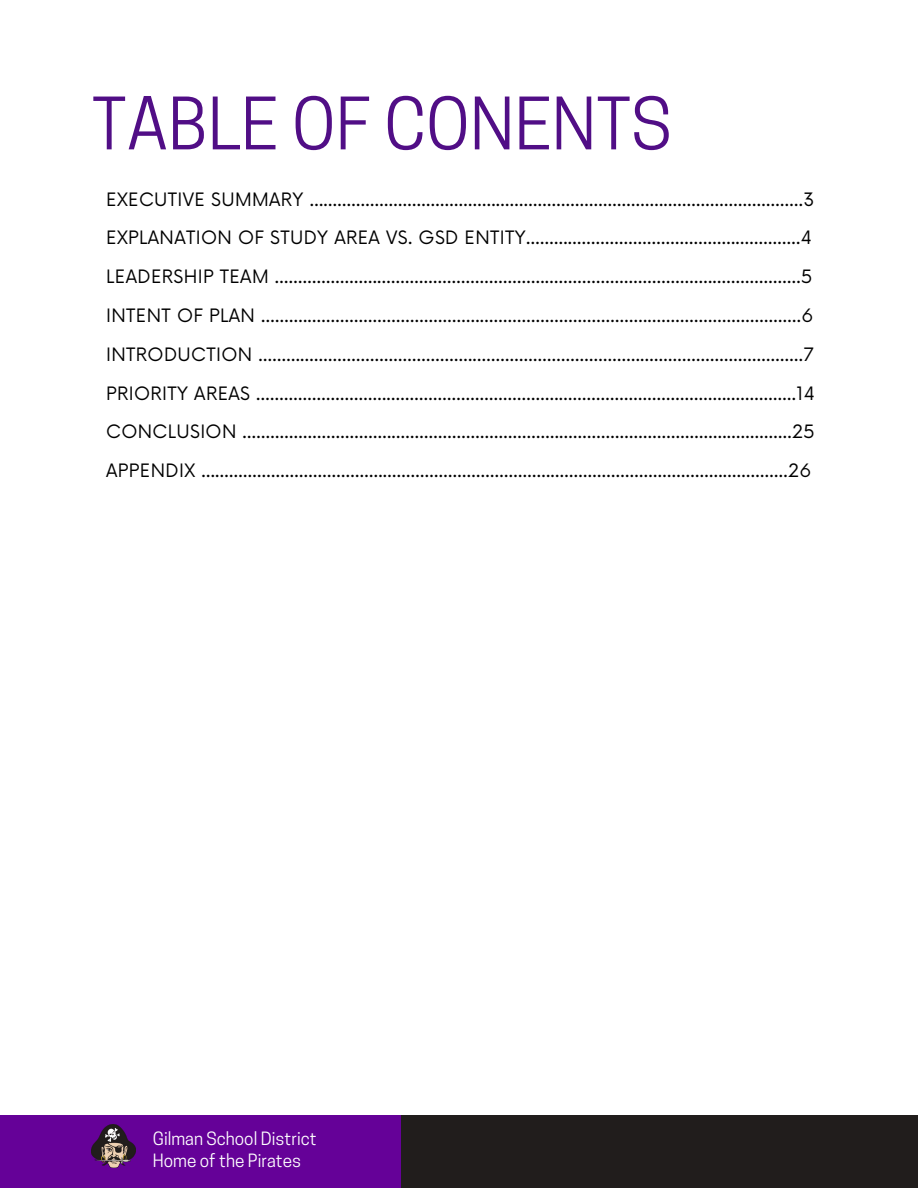
<style>
.page{position:relative;width:918px;height:1188px;background:#fff}
.page>*{position:absolute;margin:0;border:0;box-sizing:border-box;transform-origin:0 0}
.t1{font:67.8px "Cooper Hewitt";color:#510e86}
.t2{font:18px "Now";letter-spacing:.02em;color:#000}
.t3{font:17.25px/22.5px "Cooper Hewitt";color:#fff}
</style>
<div class="page">
<div style="left:319px;top:1115px;width:599px;height:73px;background:#211d1c"></div>
<div style="left:0;top:1115px;width:400px;height:73px;background:#650198"></div>
<img style="left:92px;top:1125px;width:44px;height:42px">
<p class="t1" style="left:92px;top:99px;width:582px">TABLE OF CONENTS</p>
<p class="t2" style="left:106px;top:189px;width:710px">EXECUTIVE SUMMARY ..........................................................................................................3</p>
<p class="t2" style="left:106px;top:227px;width:707px">EXPLANATION OF STUDY AREA VS. GSD ENTITY...........................................................4</p>
<p class="t2" style="left:106px;top:266px;width:708px">LEADERSHIP TEAM .................................................................................................................5</p>
<p class="t2" style="left:106px;top:305px;width:709px">INTENT OF PLAN ....................................................................................................................6</p>
<p class="t2" style="left:106px;top:344px;width:709px">INTRODUCTION .....................................................................................................................7</p>
<p class="t2" style="left:106px;top:383px;width:710px">PRIORITY AREAS ....................................................................................................................14</p>
<p class="t2" style="left:106px;top:422px;width:710px">CONCLUSION ......................................................................................................................25</p>
<p class="t2" style="left:106px;top:461px;width:707px">APPENDIX ..............................................................................................................................26</p>
<p class="t3" style="left:153px;top:1129px;width:165px">Gilman School District<br>Home of the Pirates</p>
</div>
